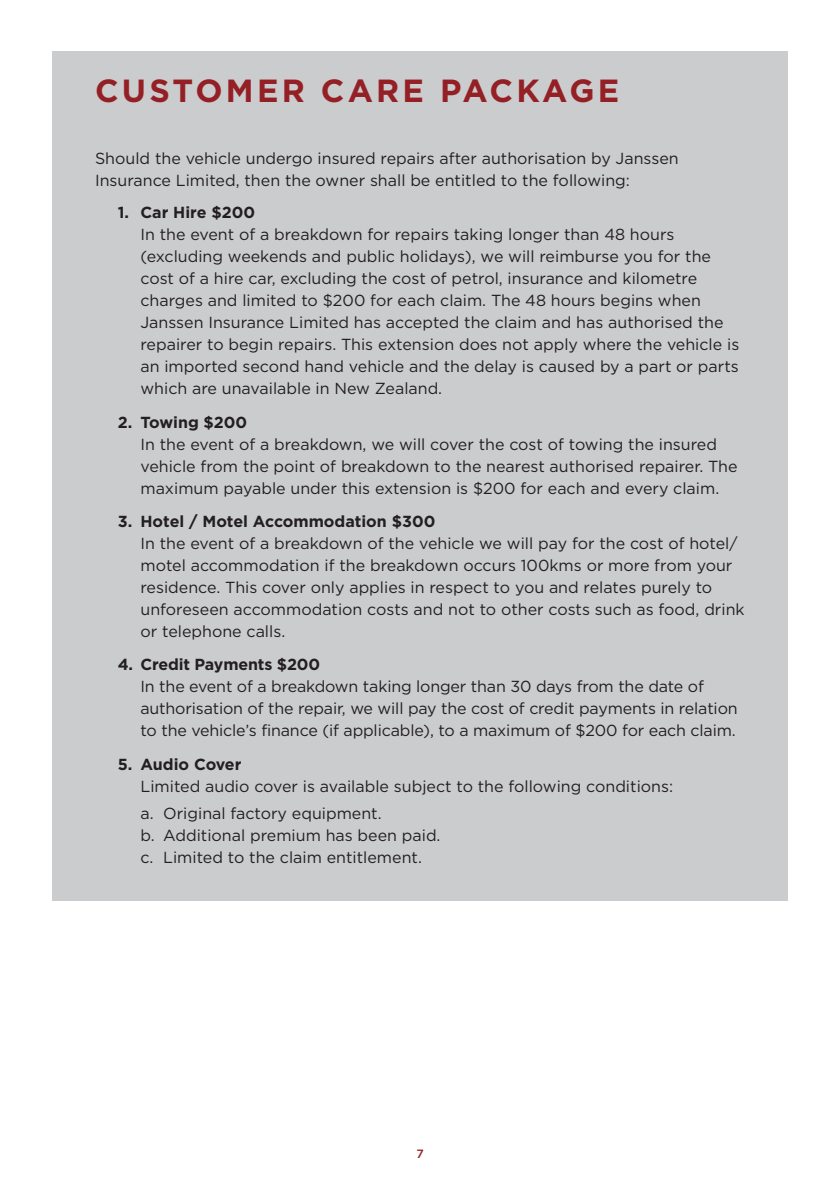
<style>
.page{position:relative;width:840px;height:1191px;background:#fff}
.page>*{position:absolute;margin:0;border:0;box-sizing:border-box;transform-origin:0 0}
.Standard_Paragraph{font:700 32px "Gotham HTF";letter-spacing:.1em;color:#942025}
.Standard_Paragraph-2{font:16px/22px "Gotham HTF";color:#231f20}
.t1{font:500 12px "Gotham HTF";color:#942025}
.s1{font-weight:700}
</style>
<div class="page">
<div style="left:52px;top:51px;width:735px;height:850px;background:#cbccce"></div>
<p class="Standard_Paragraph" style="left:95px;top:72px;width:525px">CUSTOMER CARE PACKAGE</p>
<p class="Standard_Paragraph-2" style="left:95px;top:147px;width:585px">Should the vehicle undergo insured repairs after authorisation by Janssen<br>Insurance Limited, then the owner shall be entitled to the following:</p>
<p class="Standard_Paragraph-2" style="left:140px;top:201px;width:600px;text-indent:-23px"><span class="s1">1. Car Hire $200<br></span>In the event of a breakdown for repairs taking longer than 48 hours (excluding weekends and public holidays), we will reimburse you for the cost of a hire car, excluding the cost of petrol, insurance and kilometre charges and limited to $200 for each claim. The 48 hours begins when Janssen Insurance Limited has accepted the claim and has authorised the repairer to begin repairs. This extension does not apply where the vehicle is an imported second hand vehicle and the delay is caused by a part or parts which are unavailable in New Zealand.</p>
<p class="Standard_Paragraph-2" style="left:140px;top:411px;width:598px;text-indent:-23px"><span class="s1">2. Towing $200<br></span>In the event of a breakdown, we will cover the cost of towing the insured vehicle from the point of breakdown to the nearest authorised repairer. The maximum payable under this extension is $200 for each and every claim.</p>
<p class="Standard_Paragraph-2" style="left:140px;top:510px;width:605px;text-indent:-23px"><span class="s1">3. Hotel / Motel Accommodation $300<br></span>In the event of a breakdown of the vehicle we will pay for the cost of hotel/ motel accommodation if the breakdown occurs 100kms or more from your residence. This cover only applies in respect to you and relates purely to unforeseen accommodation costs and not to other costs such as food, drink or telephone calls.</p>
<p class="Standard_Paragraph-2" style="left:140px;top:653px;width:598px;text-indent:-23px"><span class="s1">4. Credit Payments $200<br></span>In the event of a breakdown taking longer than 30 days from the date of authorisation of the repair, we will pay the cost of credit payments in relation to the vehicle’s finance (if applicable), to a maximum of $200 for each claim.</p>
<p class="Standard_Paragraph-2" style="left:140px;top:753px;width:534px;text-indent:-23px"><span class="s1">5. Audio Cover<br></span>Limited audio cover is available subject to the following conditions:</p>
<p class="Standard_Paragraph-2" style="left:140px;top:802px;width:242px">a. Original factory equipment.</p>
<p class="Standard_Paragraph-2" style="left:140px;top:824px;width:301px">b. Additional premium has been paid.</p>
<p class="Standard_Paragraph-2" style="left:140px;top:846px;width:283px">c. Limited to the claim entitlement.</p>
<p class="t1" style="left:416px;top:1147px;width:9px">7</p>
</div>
